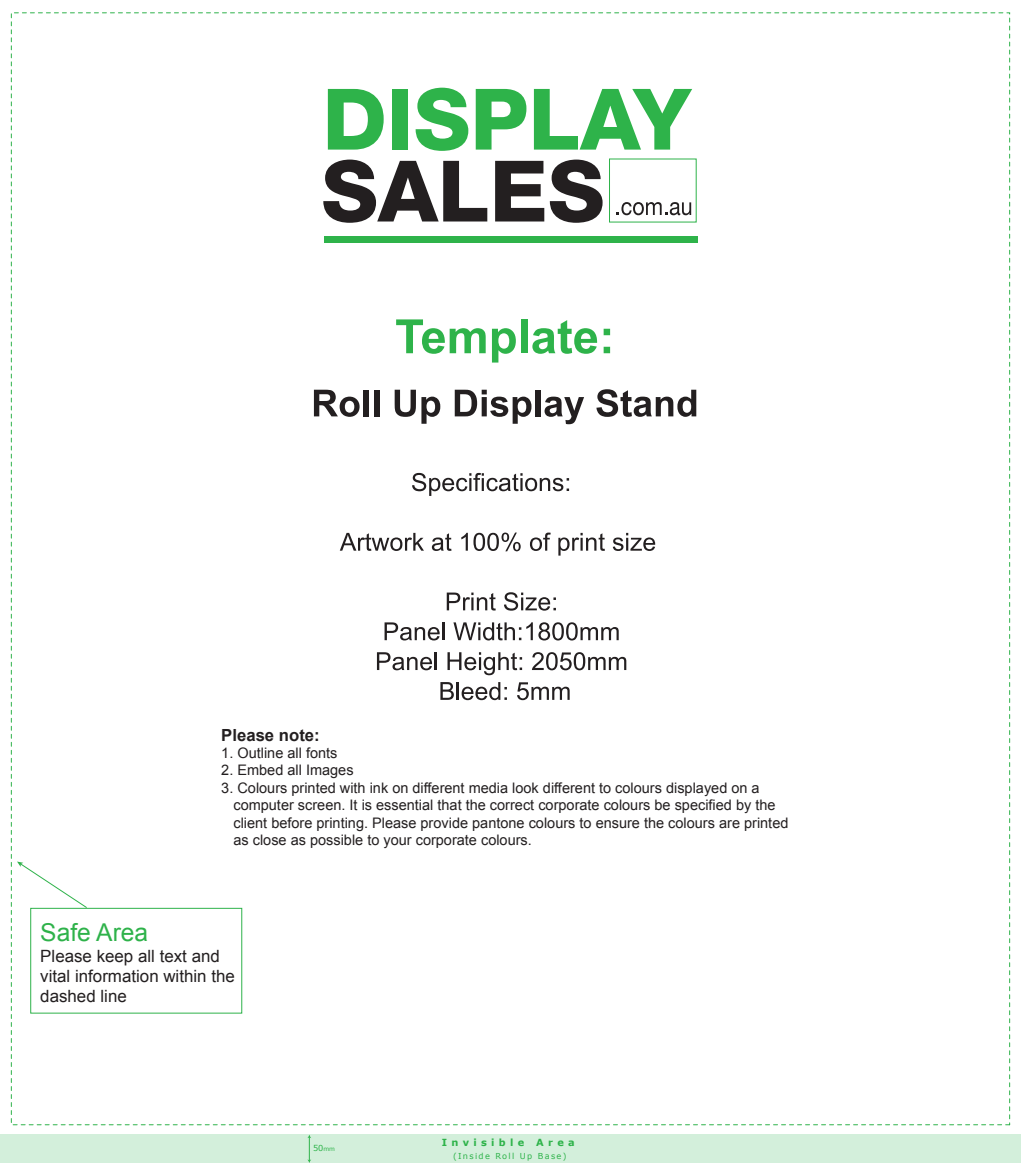
<style>
.page{position:relative;width:1021px;height:1163px;background:#fff}
.page>*{position:absolute;margin:0;border:0;box-sizing:border-box;transform-origin:0 0}
.t1{font:24.56px "Arial";color:#2eb24a}
.t2{font:16.9px/20.3px "Arial";color:#231f20}
.t3{font:700 16.7px "Arial";color:#231f20}
.t4{font:14.5px/17.4px "Arial";color:#231f20}
.t5{font:700 9.8px "Verdana";letter-spacing:.44em;color:#2eb34a}
.t6{font:8.2px "Verdana";letter-spacing:.16em;color:#2eb34a}
.s1{font-size:6px}
</style>
<div class="page">
<svg style="left:396px;top:319px;width:89px;height:35px"></svg>
<svg style="left:492px;top:328px;width:24px;height:34px"></svg>
<div style="left:521px;top:319px;width:6px;height:34px;background:#2eb34a"></div>
<svg style="left:532px;top:320px;width:65px;height:34px"></svg>
<svg style="left:603px;top:329px;width:7px;height:24px"></svg>
<svg style="left:314px;top:389px;width:45px;height:28px"></svg>
<div style="left:363px;top:389px;width:6px;height:27px;background:#231f20"></div>
<div style="left:374px;top:389px;width:5px;height:27px;background:#231f20"></div>
<svg style="left:394px;top:389px;width:46px;height:34px"></svg>
<svg style="left:455px;top:389px;width:76px;height:34px"></svg>
<div style="left:535px;top:389px;width:5px;height:27px;background:#231f20"></div>
<svg style="left:544px;top:396px;width:40px;height:28px"></svg>
<svg style="left:596px;top:389px;width:100px;height:28px"></svg>
<svg style="left:412px;top:473px;width:157px;height:23px"></svg>
<svg style="left:340px;top:533px;width:84px;height:18px"></svg>
<svg style="left:432px;top:533px;width:19px;height:18px"></svg>
<svg style="left:461px;top:532px;width:59px;height:19px"></svg>
<svg style="left:530px;top:532px;width:20px;height:19px"></svg>
<svg style="left:558px;top:533px;width:47px;height:22px"></svg>
<svg style="left:612px;top:533px;width:43px;height:18px"></svg>
<svg style="left:447px;top:592px;width:49px;height:18px"></svg>
<svg style="left:504px;top:592px;width:52px;height:18px"></svg>
<svg style="left:384px;top:622px;width:60px;height:18px"></svg>
<svg style="left:453px;top:622px;width:165px;height:18px"></svg>
<svg style="left:377px;top:652px;width:55px;height:18px"></svg>
<hr style="left:434px;top:652px;width:3px;height:18px;background:#231f20">
<svg style="left:447px;top:652px;width:75px;height:23px"></svg>
<svg style="left:532px;top:652px;width:94px;height:18px"></svg>
<svg style="left:440px;top:682px;width:67px;height:18px"></svg>
<svg style="left:517px;top:682px;width:52px;height:18px"></svg>
<svg style="left:17px;top:861px;width:70px;height:46px"></svg>
<div style="left:30px;top:907px;width:212px;height:106px;border:1px solid #2eb24a"></div>
<svg style="left:328px;top:89px;width:55px;height:60px"></svg>
<div style="left:392px;top:89px;width:16px;height:60px;background:#2eb34a"></div>
<svg style="left:415px;top:88px;width:53px;height:63px"></svg>
<svg style="left:475px;top:89px;width:51px;height:60px"></svg>
<svg style="left:534px;top:89px;width:158px;height:60px"></svg>
<svg style="left:616px;top:202px;width:75px;height:13px"></svg>
<svg style="left:323px;top:159px;width:164px;height:64px"></svg>
<svg style="left:495px;top:161px;width:49px;height:60px"></svg>
<svg style="left:550px;top:159px;width:52px;height:64px"></svg>
<div style="left:324px;top:236px;width:373px;height:6px;background:#2eb34a"></div>
<div style="left:0;top:1134px;width:1020px;height:28px;background:#d3efdb"></div>
<p class="t3" style="left:221px;top:723px;width:100px">Please note:</p>
<p class="t4" style="left:221px;top:744px;width:118px">1. Outline all fonts</p>
<p class="t4" style="left:221px;top:761px;width:134px">2. Embed all Images</p>
<p class="t4" style="left:233px;top:779px;width:556px;text-indent:-12px">3. Colours printed with ink on different media look different to colours displayed on a computer screen. It is essential that the correct corporate colours be specified by the client before printing. Please provide pantone colours to ensure the colours are printed as close as possible to your corporate colours.</p>
<h1 class="t1" style="left:40px;top:916px;width:109px">Safe Area</h1>
<p class="t2" style="left:40px;top:945px;width:196px">Please keep all text and vital information within the dashed line</p>
<p class="t6" style="left:313px;top:1142px;width:24px">50<span class="s1">mm</span></p>
<p class="t5" style="left:442px;top:1135px;width:134px">Invisible Area</p>
<p class="t6" style="left:453px;top:1149px;width:115px">(Inside Roll Up Base)</p>
</div>
